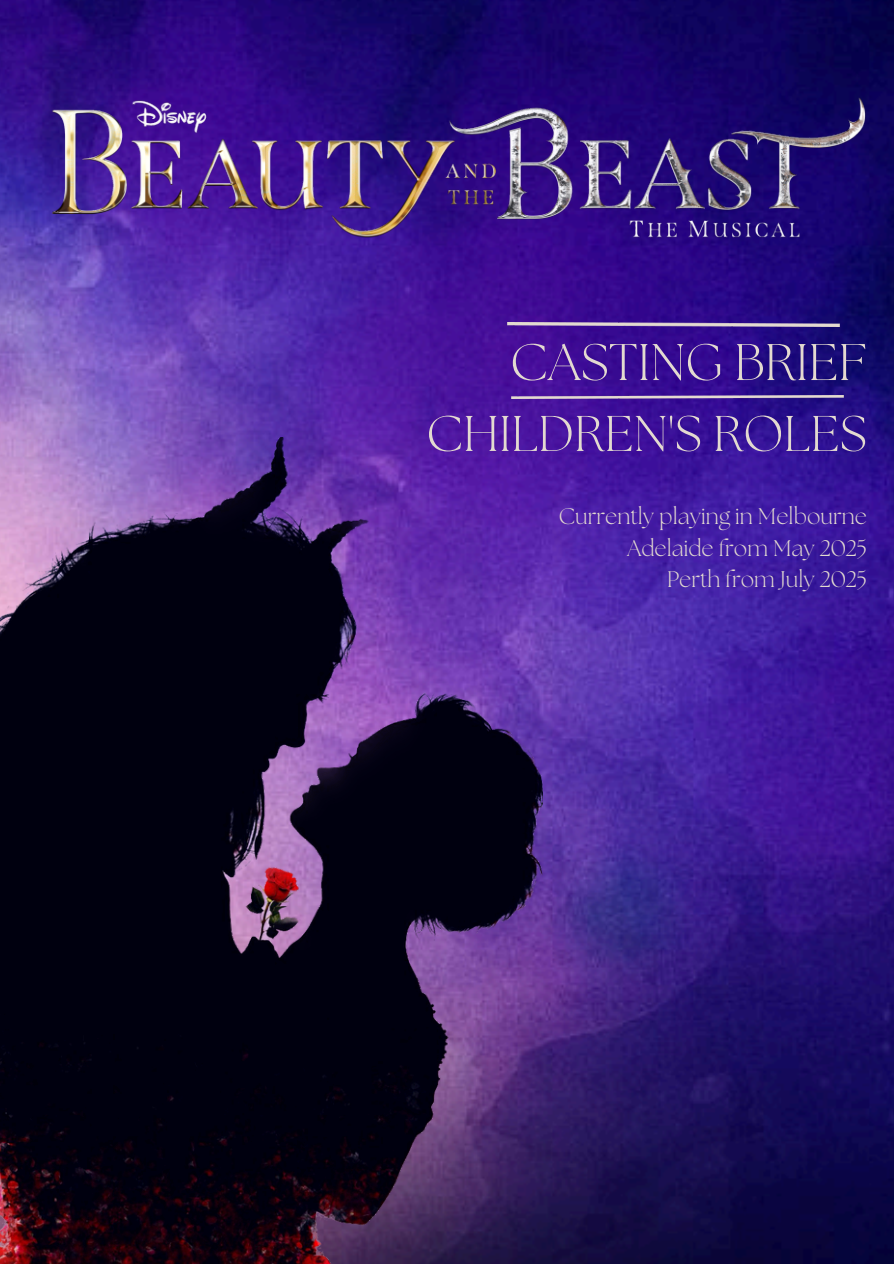
<style>
.page{position:relative;width:894px;height:1264px;background:#fff}
.page>*{position:absolute;margin:0;border:0;box-sizing:border-box;transform-origin:0 0}
.t1{font:300 51.45px "The Seasons";color:#e3dad0}
.t2{font:300 49.95px "The Seasons";color:#e3dad0}
.t3{font:300 22.5px "The Seasons";color:#e3dad0}
</style>
<div class="page">
<img style="left:0;top:0;width:893px;height:1263px">
<img style="left:44px;top:89px;width:827px;height:156px">
<img style="left:0;top:438px;width:542px;height:825px">
<img style="left:490px;top:395px;width:374px;height:3px">
<img style="left:486px;top:323px;width:374px;height:3px">
<p class="t1" style="left:510px;top:339px;width:358px">CASTING BRIEF</p>
<p class="t2" style="left:426px;top:411px;width:442px">CHILDREN'S ROLES</p>
<p class="t3" style="left:558px;top:506px;width:309px">Currently playing in Melbourne</p>
<p class="t3" style="left:627px;top:537px;width:241px">Adelaide from May 2025</p>
<h1 class="t3" style="left:666px;top:569px;width:201px">Perth from July 2025</h1>
</div>
